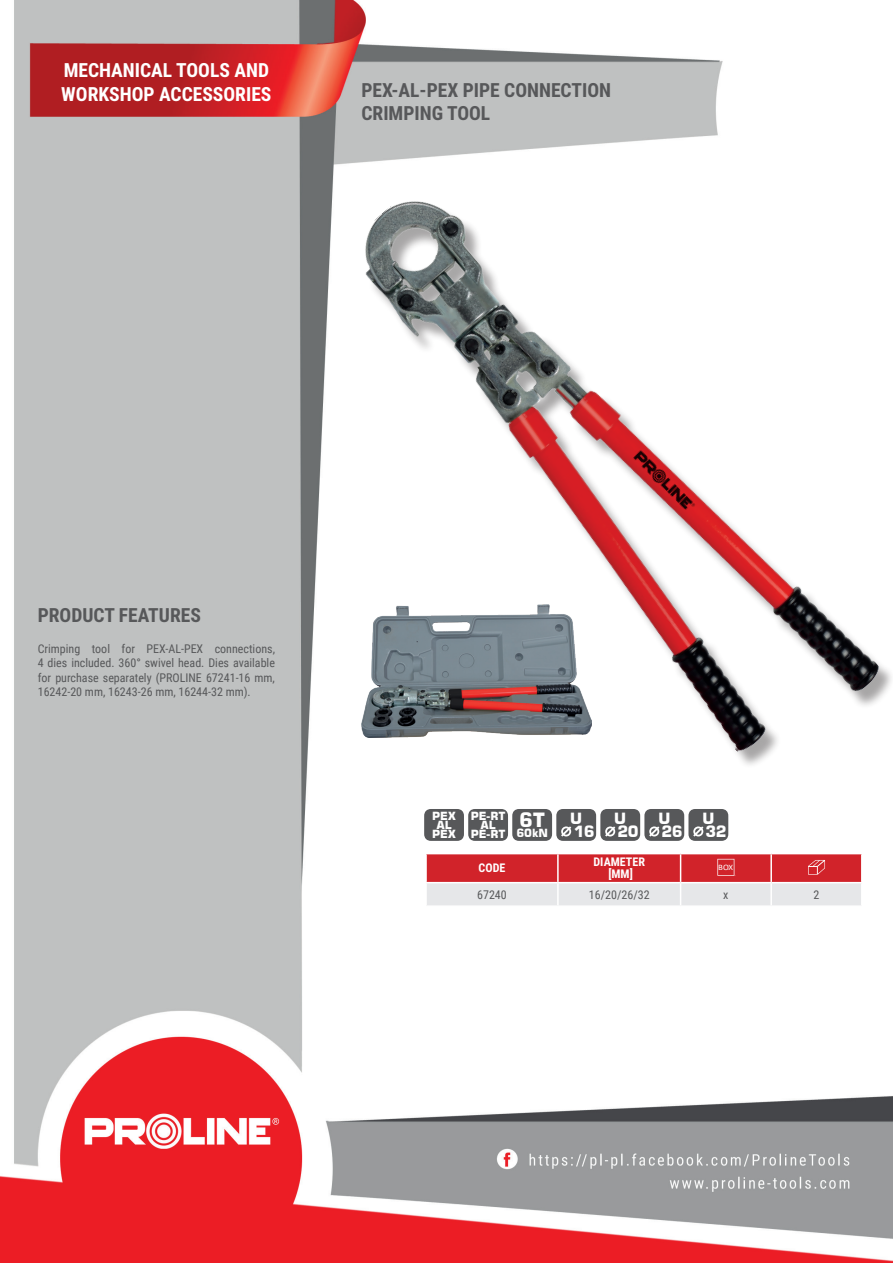
<style>
.page{position:relative;width:893px;height:1263px;background:#fff}
.page>*{position:absolute;margin:0;border:0;box-sizing:border-box;transform-origin:0 0}
.t1{font:700 19.65px "Square 721 BT";color:#fff}
.t2{font:700 19.5px/23.4px "Roboto Condensed";color:#57585a}
.t3{font:700 19.5px/23.4px "Roboto Condensed";color:#fff}
.t4{font:700 15.45px/13px "Square 721 BT";letter-spacing:-.025em;color:#fff}
.t5{font:12px/14.4px "Roboto Condensed";color:#57585a;text-align:justify}
.t6{font:700 12px/12px "Roboto Condensed";color:#fff;text-align:center}
.t7{font:700 11.25px/8.7px "Square 721 BT";color:#fff;text-align:center}
.t8{font:8.4px "Calibri";color:#fff;scale:1.06 1}
</style>
<div class="page">
<img style="left:0;top:0;width:893px;height:1263px">
<img style="left:318px;top:162px;width:565px;height:616px">
<hr style="left:425px;top:854px;width:2px;height:28px;background:#fff">
<hr style="left:425px;top:883px;width:2px;height:22px;background:#fff">
<hr style="left:425px;top:853px;width:133px;height:1px;background:#fff">
<hr style="left:425px;top:882px;width:133px;height:1px;background:#fff">
<hr style="left:425px;top:905px;width:133px;height:2px;background:#fff">
<hr style="left:558px;top:905px;width:123px;height:2px;background:#fff">
<hr style="left:681px;top:905px;width:90px;height:2px;background:#fff">
<hr style="left:771px;top:905px;width:91px;height:2px;background:#fff">
<svg style="left:426px;top:853px;width:436px;height:53px"></svg>
<div style="left:424px;top:809px;width:40px;height:32px;background:#57585a;border-radius:7px"></div>
<div style="left:468px;top:809px;width:40px;height:32px;background:#57585a;border-radius:7px"></div>
<div style="left:512px;top:809px;width:40px;height:32px;background:#57585a;border-radius:7px"></div>
<div style="left:556px;top:809px;width:40px;height:32px;background:#57585a;border-radius:7px"></div>
<svg style="left:561px;top:826px;width:10px;height:10px"></svg>
<div style="left:600px;top:809px;width:40px;height:32px;background:#57585a;border-radius:7px"></div>
<svg style="left:605px;top:826px;width:10px;height:10px"></svg>
<div style="left:644px;top:809px;width:40px;height:32px;background:#57585a;border-radius:7px"></div>
<svg style="left:649px;top:826px;width:10px;height:10px"></svg>
<div style="left:688px;top:809px;width:40px;height:32px;background:#57585a;border-radius:7px"></div>
<svg style="left:693px;top:826px;width:10px;height:10px"></svg>
<img style="left:361px;top:604px;width:230px;height:133px">
<h2 class="t3" style="left:61px;top:58px;width:212px">MECHANICAL TOOLS AND<br>WORKSHOP ACCESSORIES</h2>
<h2 class="t2" style="left:361px;top:77px;width:251px">PEX-AL-PEX PIPE CONNECTION<br>CRIMPING TOOL</h2>
<h2 class="t2" style="left:38px;top:602px;width:165px">PRODUCT FEATURES</h2>
<p class="t5" style="left:38px;top:641px;width:239px">Crimping tool for PEX-AL-PEX connections, 4 dies included. 360° swivel head. Dies available for purchase separately (PROLINE 67241-16 mm, 16242-20 mm, 16243-26 mm, 16244-32 mm).</p>
<p class="t7" style="left:432px;top:812px;width:26px">PEX<br>AL<br>PEX</p>
<p class="t7" style="left:471px;top:812px;width:36px">PE-RT<br>AL<br>PE-RT</p>
<h1 class="t1" style="left:519px;top:808px;width:28px">6T</h1>
<p class="t7" style="left:516px;top:828px;width:33px">60kN</p>
<p class="t4" style="left:570px;top:811px;width:26px">U<br>16</p>
<p class="t4" style="left:614px;top:812px;width:26px;line-height:11.7px">U<br>20</p>
<p class="t4" style="left:658px;top:811px;width:26px">U<br>26</p>
<p class="t4" style="left:702px;top:811px;width:26px">U<br>32</p>
<p class="t6" style="left:479px;top:862px;width:28px">CODE</p>
<p class="t6" style="left:593px;top:856px;width:53px">DIAMETER [MM]</p>
<p class="t8" style="left:718px;top:861px;width:16px">BOX</p>
<p class="t5" style="left:477px;top:887px;width:31px">67240</p>
<p class="t5" style="left:589px;top:887px;width:62px">16/20/26/32</p>
<p class="t5" style="left:723px;top:887px;width:7px">x</p>
<p class="t5" style="left:813px;top:887px;width:7px">2</p>
</div>
